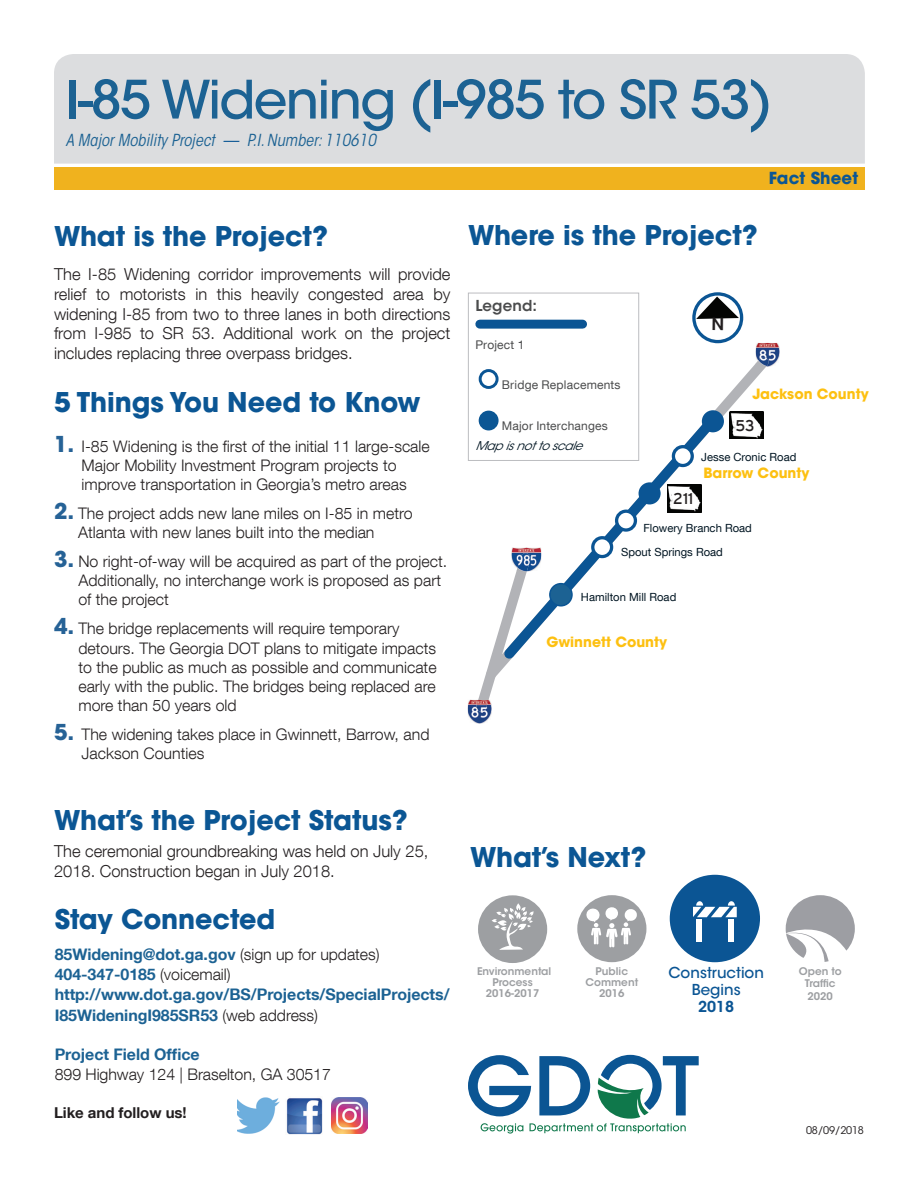
<style>
.page{position:relative;width:918px;height:1188px;background:#fff}
.page>*{position:absolute;margin:0;border:0;box-sizing:border-box;transform-origin:0 0}
.t1{font:500 52.5px "ITC Avant Garde Std";letter-spacing:-.03em;color:#1c6293}
.t2{font:700 27px "ITC Avant Garde Std";letter-spacing:-.005em;color:#0b5694}
.t3{font:300 16.5px/19.8px "Helvetica Neue LT Com";color:#231f20;text-align:justify}
.t4{font:italic condensed 16.5px "ITC Avant Garde Std";color:#1c6293}
.t5{font:700 16.5px "ITC Avant Garde Std";letter-spacing:.005em;color:#0b5694}
.t6{font:300 15.9px/19.2px "Helvetica Neue LT Com";color:#231f20}
.t7{font:700 15.9px/20.2px "Helvetica Neue LT Com";letter-spacing:-.005em;color:#1c6293}
.t8{font:15.6px "Interstate";letter-spacing:-.08em;color:#231f20}
.t9{font:15.45px "Interstate";color:#231f20}
.t10{font:500 15px/16.8px "ITC Avant Garde Std";color:#0b5594;text-align:center}
.t11{font:700 15px "Helvetica Neue LT Com";letter-spacing:-.005em;color:#231f20}
.t12{font:600 15px "ITC Avant Garde Std";letter-spacing:.01em;color:#4b4c4d}
.t13{font:600 15px "ITC Avant Garde Std";color:#0b5594}
.t14{font:700 14.1px "ITC Avant Garde Std";color:#fdc011}
.t15{font:12px "Helvetica Neue LT Com";letter-spacing:.015em;color:#4b4c4d}
.t16{font:italic 12px "ITC Avant Garde Std";letter-spacing:-.02em;color:#001522}
.t17{font:11.25px "Helvetica Neue LT Com";color:#001522}
.t18{font:600 10.5px/10.8px "ITC Avant Garde Std";color:#9d9fa2;text-align:center}
.t19{font:10.5px "ITC Avant Garde Std";letter-spacing:-.02em;color:#231f20}
.s1{color:#0b5694}
.s2{font-family:"ITC Avant Garde Std";font-weight:700;font-size:21.75px;color:#266296}
.s3{font-weight:300;color:#231f20}
</style>
<div class="page">
<div style="left:54px;top:54px;width:811px;height:110px;background:#dcdddf"></div>
<div style="left:692px;top:292px;width:52px;height:52px;border:3px solid #0b5594;border-radius:50%"></div>
<div style="left:54px;top:167px;width:811px;height:22px;background:#f0b21e"></div>
<img style="left:331px;top:1097px;width:37px;height:36px">
<img style="left:237px;top:1097px;width:42px;height:36px">
<img style="left:286px;top:1098px;width:37px;height:37px">
<div style="left:478px;top:895px;width:69px;height:68px;background:#9d9fa2;border-radius:50%"></div>
<svg style="left:492px;top:903px;width:42px;height:47px"></svg>
<div style="left:577px;top:895px;width:69px;height:67px;background:#9d9fa2;border-radius:50%"></div>
<svg style="left:586px;top:907px;width:51px;height:40px"></svg>
<svg style="left:786px;top:895px;width:69px;height:67px"></svg>
<div style="left:670px;top:875px;width:90px;height:87px;background:#0b5594;border-radius:50%"></div>
<div style="left:697px;top:919px;width:5px;height:22px;background:#fff"></div>
<div style="left:729px;top:919px;width:5px;height:22px;background:#fff"></div>
<svg style="left:693px;top:901px;width:44px;height:16px"></svg>
<svg style="left:468px;top:1055px;width:231px;height:79px"></svg>
<svg style="left:639px;top:357px;width:127px;height:55px"></svg>
<svg style="left:512px;top:405px;width:216px;height:232px"></svg>
<img style="left:511px;top:548px;width:30px;height:23px">
<img style="left:468px;top:700px;width:24px;height:24px">
<svg style="left:476px;top:553px;width:55px;height:159px"></svg>
<img style="left:756px;top:343px;width:24px;height:24px">
<svg style="left:756px;top:357px;width:13px;height:10px"></svg>
<svg style="left:593px;top:538px;width:19px;height:19px"></svg>
<div style="left:591px;top:536px;width:22px;height:22px;border:3px solid #0b5594;border-radius:50%"></div>
<svg style="left:617px;top:511px;width:18px;height:19px"></svg>
<div style="left:615px;top:510px;width:22px;height:22px;border:3px solid #0b5594;border-radius:50%"></div>
<div style="left:702px;top:410px;width:22px;height:22px;background:#0b5594;border-radius:50%"></div>
<div style="left:550px;top:584px;width:22px;height:22px;background:#1c6293;border-radius:50%"></div>
<div style="left:549px;top:583px;width:24px;height:24px;border:2px solid #0b5594;border-radius:50%"></div>
<div style="left:639px;top:482px;width:22px;height:22px;background:#0b5594;border-radius:50%"></div>
<svg style="left:673px;top:447px;width:19px;height:19px"></svg>
<div style="left:672px;top:445px;width:22px;height:22px;border:3px solid #0b5594;border-radius:50%"></div>
<img style="left:667px;top:485px;width:34px;height:27px">
<svg style="left:671px;top:490px;width:26px;height:16px"></svg>
<img style="left:729px;top:412px;width:35px;height:27px">
<svg style="left:733px;top:416px;width:27px;height:17px"></svg>
<div style="left:468px;top:293px;width:171px;height:167px;background:#fff"></div>
<div style="left:480px;top:320px;width:103px;height:9px;background:#0b5594"></div>
<div style="left:479px;top:369px;width:20px;height:20px;border:3px solid #0b5594;border-radius:50%"></div>
<div style="left:479px;top:411px;width:20px;height:19px;background:#0b5694;border-radius:50%"></div>
<div style="left:468px;top:293px;width:171px;height:168px;border:1px solid #bcbdc0"></div>
<svg style="left:696px;top:297px;width:43px;height:33px"></svg>
<h1 class="t1" style="left:66px;top:67px;width:708px">I-85 Widening (I-985 to SR 53)</h1>
<p class="t4" style="left:66px;top:130px;width:312px">A Major Mobility Project <span class="s1">—</span> P.I. Number: 110610</p>
<h2 class="t2" style="left:54px;top:219px;width:276px">What is the Project?</h2>
<p class="t3" style="left:54px;top:264px;width:398px">The I-85 Widening corridor improvements will provide relief to motorists in this heavily congested area by widening I-85 from two to three lanes in both directions from I-985 to SR 53. Additional work on the project includes replacing three overpass bridges.</p>
<h2 class="t2" style="left:54px;top:385px;width:368px">5 Things You Need to Know</h2>
<p class="t6" style="left:54px;top:436px;width:377px;text-align:center"><span class="s2">1.</span> I-85 Widening is the first of the initial 11 large-scale<br>Major Mobility Investment Program projects to<br>improve transportation in Georgia’s metro areas</p>
<p class="t6" style="left:78px;top:504px;width:336px;text-indent:-24px"><span class="s2">2.</span> The project adds new lane miles on I-85 in metro<br>Atlanta with new lanes built into the median</p>
<p class="t6" style="left:78px;top:552px;width:370px;text-indent:-24px"><span class="s2">3.</span> No right-of-way will be acquired as part of the project.<br>Additionally, no interchange work is proposed as part of the project</p>
<p class="t6" style="left:78px;top:619px;width:360px;text-indent:-24px"><span class="s2">4.</span> The bridge replacements will require temporary detours. The Georgia DOT plans to mitigate impacts to the public as much as possible and communicate early with the public. The bridges being replaced are more than 50 years old</p>
<p class="t6" style="left:82px;top:724px;width:349px;text-indent:-28px"><span class="s2">5.</span> The widening takes place in Gwinnett, Barrow, and<br>Jackson Counties</p>
<p class="t5" style="left:769px;top:168px;width:91px">Fact Sheet</p>
<h2 class="t2" style="left:468px;top:218px;width:291px">Where is the Project?</h2>
<p class="t12" style="left:475px;top:296px;width:63px">Legend:</p>
<p class="t15" style="left:475px;top:338px;width:51px">Project 1</p>
<p class="t15" style="left:502px;top:377px;width:120px">Bridge Replacements</p>
<p class="t15" style="left:502px;top:419px;width:107px">Major Interchanges</p>
<p class="t16" style="left:475px;top:438px;width:111px">Map isnot to scale</p>
<p class="t14" style="left:752px;top:384px;width:118px">Jackson County</p>
<p class="t8" style="left:734px;top:416px;width:25px">140</p>
<p class="t9" style="left:736px;top:417px;width:21px">53</p>
<p class="t17" style="left:701px;top:450px;width:97px">Jesse Cronic Road</p>
<p class="t8" style="left:672px;top:490px;width:25px">140</p>
<p class="t9" style="left:673px;top:490px;width:22px">211</p>
<p class="t14" style="left:703px;top:464px;width:108px">Barrow County</p>
<p class="t17" style="left:643px;top:521px;width:110px">Flowery Branch Road</p>
<p class="t17" style="left:621px;top:545px;width:103px">Spout Springs Road</p>
<p class="t17" style="left:581px;top:590px;width:97px">Hamilton Mill Road</p>
<p class="t14" style="left:546px;top:633px;width:122px">Gwinnett County</p>
<h2 class="t2" style="left:54px;top:802px;width:355px">What’s the Project Status?</h2>
<p class="t3" style="left:54px;top:841px;width:376px">The ceremonial groundbreaking was held on July 25,<br>2018. Construction began in July 2018.</p>
<h2 class="t2" style="left:55px;top:901px;width:222px">Stay Connected</h2>
<p class="t7" style="left:55px;top:943px;width:396px">85Widening@dot.ga.gov <span class="s3">(sign up for updates)<br></span>404-347-0185 <span class="s3">(voicemail) </span>http://www.dot.ga.gov/BS/Projects/SpecialProjects/ I85WideningI985SR53 <span class="s3">(web address)</span></p>
<p class="t7" style="left:55px;top:1043px;width:146px">Project Field Office</p>
<p class="t6" style="left:55px;top:1064px;width:278px">899 Highway 124 | Braselton, GA 30517</p>
<p class="t11" style="left:54px;top:1103px;width:134px">Like and follow us!</p>
<h2 class="t2" style="left:470px;top:840px;width:178px">What’s Next?</h2>
<p class="t18" style="left:477px;top:966px;width:76px">Environmental<br>Process<br>2016-2017</p>
<p class="t18" style="left:586px;top:966px;width:54px">Public<br>Comment<br>2016</p>
<p class="t10" style="left:668px;top:965px;width:97px">Construction<br>Begins</p>
<p class="t13" style="left:698px;top:997px;width:38px">2018</p>
<p class="t18" style="left:799px;top:965px;width:44px;line-height:12.3px">Open to<br>Traffic<br>2020</p>
<p class="t19" style="left:806px;top:1124px;width:59px">08/09/2018</p>
</div>
